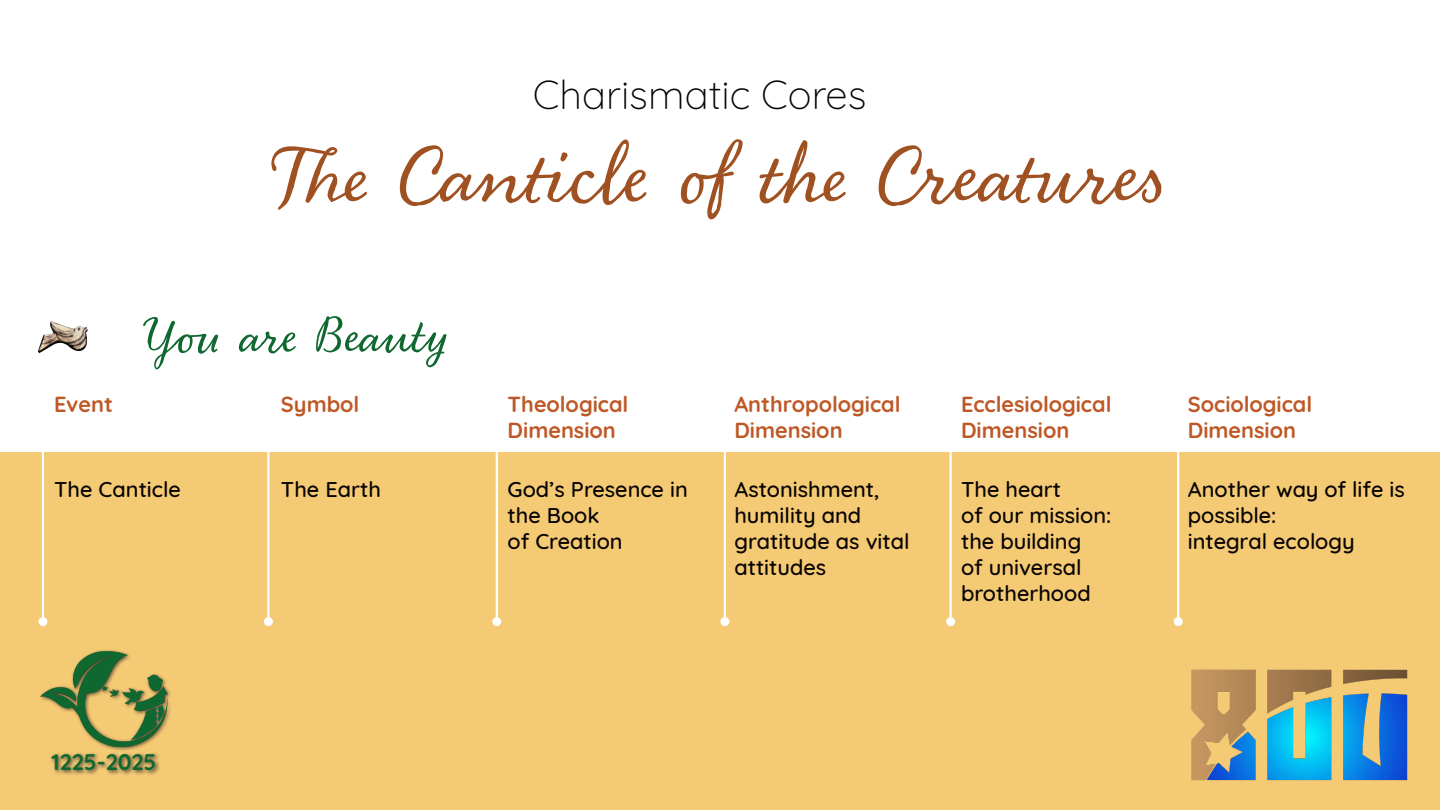
<style>
.page{position:relative;width:1440px;height:810px;background:#fff}
.page>*{position:absolute;margin:0;border:0;box-sizing:border-box;transform-origin:0 0}
.t1{font:93.75px "Handsome Pro Nib";color:#a05122;scale:.95 1}
.t2{font:56.78px "Handsome Pro Nib";color:#0f682f;scale:.95 1}
.t3{font:300 40.28px "Quicksand";color:#080402}
.t4{font:700 22.5px "Quicksand";color:#0f682f}
.t5{font:500 21.75px/26.1px "Quicksand";color:#080402}
.t6{font:700 21.75px/26.1px "Quicksand";color:#be5927}
</style>
<div class="page">
<div style="left:0;top:453px;width:1440px;height:357px;background:#f4ca75"></div>
<div style="left:49px;top:752px;width:112px;height:24px;background:#231f20;opacity:.75"></div>
<img style="left:1191px;top:669px;width:217px;height:112px">
<div style="left:39px;top:649px;width:134px;height:103px;background:#231f20;opacity:.75"></div>
<img style="left:41px;top:652px;width:127px;height:94px">
<hr style="left:267px;top:380px;width:3px;height:242px;background:#fff">
<div style="left:264px;top:617px;width:9px;height:9px;background:#fff;border-radius:50%"></div>
<hr style="left:42px;top:380px;width:2px;height:242px;background:#fff">
<div style="left:38px;top:617px;width:9px;height:9px;background:#fff;border-radius:50%"></div>
<hr style="left:496px;top:380px;width:2px;height:242px;background:#fff">
<div style="left:492px;top:617px;width:9px;height:9px;background:#fff;border-radius:50%"></div>
<hr style="left:724px;top:380px;width:2px;height:242px;background:#fff">
<div style="left:720px;top:617px;width:9px;height:9px;background:#fff;border-radius:50%"></div>
<hr style="left:949px;top:380px;width:3px;height:242px;background:#fff">
<div style="left:946px;top:617px;width:9px;height:9px;background:#fff;border-radius:50%"></div>
<hr style="left:1177px;top:380px;width:2px;height:242px;background:#fff">
<div style="left:1174px;top:617px;width:9px;height:9px;background:#fff;border-radius:50%"></div>
<img style="left:38px;top:321px;width:50px;height:32px">
<p class="t3" style="left:533px;top:63px;width:335px">Charismatic Cores</p>
<p class="t1" style="left:274px;top:121px;width:940px">The Canticle of the Creatures</p>
<p class="t2" style="left:145px;top:303px;width:319px">You are Beauty</p>
<p class="t6" style="left:54px;top:389px;width:60px">Event</p>
<p class="t6" style="left:281px;top:389px;width:80px">Symbol</p>
<p class="t6" style="left:508px;top:389px;width:122px">Theological</p>
<p class="t6" style="left:508px;top:415px;width:110px">Dimension</p>
<p class="t5" style="left:54px;top:474px;width:128px">The Canticle</p>
<p class="t5" style="left:281px;top:474px;width:102px">The Earth</p>
<p class="t5" style="left:508px;top:474px;width:182px">God’s Presence in the Book</p>
<p class="t5" style="left:508px;top:526px;width:117px">of Creation</p>
<p class="t6" style="left:734px;top:389px;width:168px">Anthropological</p>
<p class="t6" style="left:734px;top:415px;width:110px">Dimension</p>
<p class="t6" style="left:961px;top:389px;width:152px">Ecclesiological<br>Dimension</p>
<p class="t6" style="left:1188px;top:389px;width:126px">Sociological</p>
<p class="t6" style="left:1188px;top:415px;width:110px">Dimension</p>
<p class="t5" style="left:734px;top:474px;width:177px">Astonishment, humility and gratitude as vital attitudes</p>
<p class="t5" style="left:961px;top:474px;width:102px">The heart</p>
<p class="t5" style="left:961px;top:500px;width:152px">of our mission:</p>
<p class="t5" style="left:961px;top:526px;width:122px">the building</p>
<p class="t5" style="left:961px;top:552px;width:131px">of universal brotherhood</p>
<p class="t5" style="left:1188px;top:474px;width:218px">Another way of life is possible:</p>
<p class="t5" style="left:1188px;top:526px;width:168px">integral ecology</p>
<p class="t4" style="left:51px;top:744px;width:107px">1225-2025</p>
</div>
